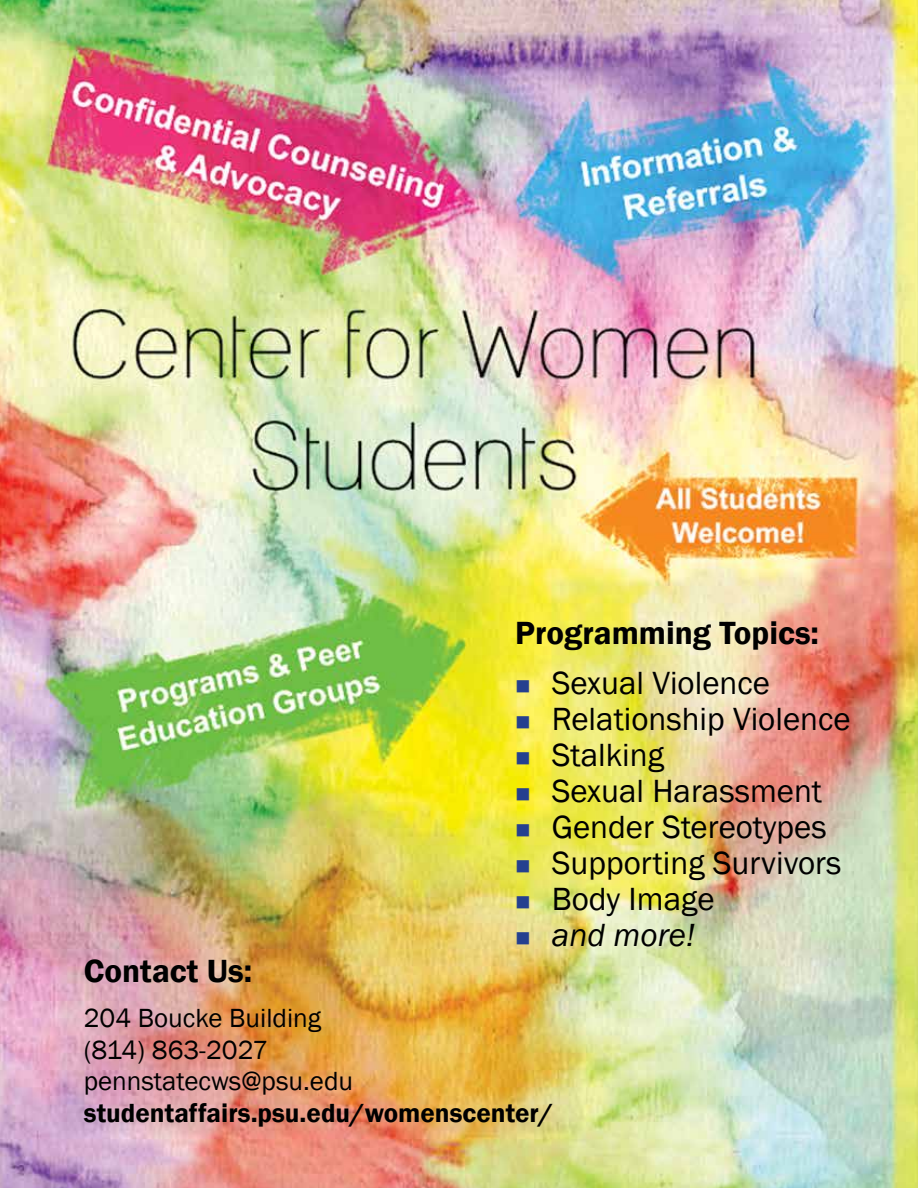
<style>
.page{position:relative;width:918px;height:1188px;background:#fff}
.page>*{position:absolute;margin:0;border:0;box-sizing:border-box;transform-origin:0 0}
.t1{font:33px "Franklin Gothic";color:#000}
.t2{font:600 33px "Franklin Gothic";color:#000}
.t3{font:italic 33px "Franklin Gothic";color:#000}
.t4{font:27px/31.5px "Franklin Gothic";color:#000}
.t5{font:600 27px "Franklin Gothic";color:#000}
.s1{color:#25408f}
</style>
<div class="page">
<img style="left:0;top:0;width:918px;height:1188px">
<p class="t2" style="left:515px;top:613px;width:306px">Programming Topics:</p>
<p class="t1" style="left:515px;top:662px;width:256px"><span class="s1">■</span> Sexual Violence</p>
<p class="t1" style="left:515px;top:698px;width:337px"><span class="s1">■</span> Relationship Violence</p>
<p class="t1" style="left:515px;top:734px;width:150px"><span class="s1">■</span> Stalking</p>
<p class="t1" style="left:515px;top:770px;width:309px"><span class="s1">■</span> Sexual Harassment</p>
<p class="t1" style="left:515px;top:806px;width:313px"><span class="s1">■</span> Gender Stereotypes</p>
<p class="t1" style="left:515px;top:842px;width:328px"><span class="s1">■</span> Supporting Survivors</p>
<p class="t1" style="left:515px;top:878px;width:201px"><span class="s1">■</span> Body Image</p>
<p class="t3" style="left:515px;top:914px;width:181px"><span class="s1">■</span> and more!</p>
<p class="t2" style="left:84px;top:951px;width:170px">Contact Us:</p>
<p class="t4" style="left:84px;top:1003px;width:271px">204 Boucke Building (814) 863-2027 pennstatecws@psu.edu</p>
<p class="t5" style="left:84px;top:1096px;width:471px">studentaffairs.psu.edu/womenscenter/</p>
</div>
